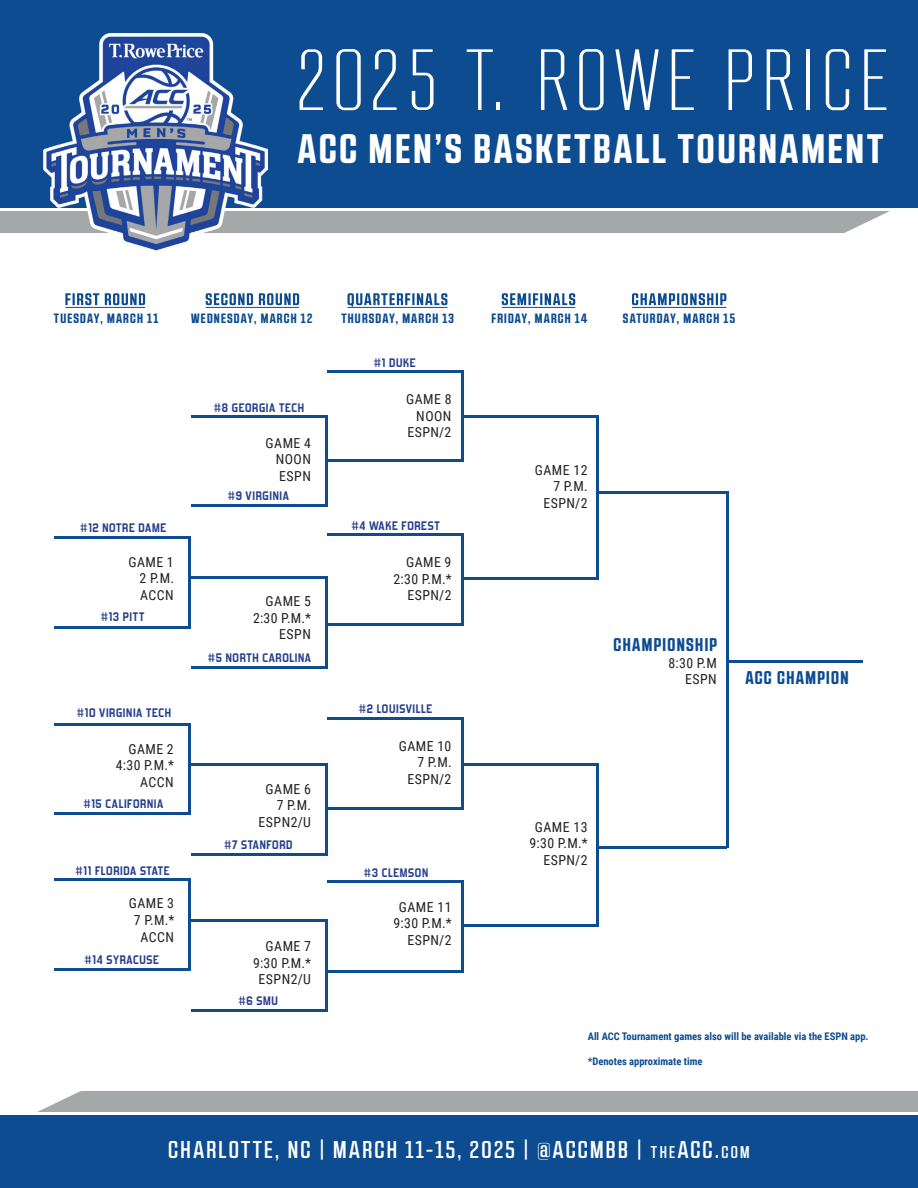
<style>
.page{position:relative;width:918px;height:1188px;background:#fff}
.page>*{position:absolute;margin:0;border:0;box-sizing:border-box;transform-origin:0 0}
.t1{font:300 85.8px "RB No 2";letter-spacing:.075em;color:#fff}
.t2{font:700 41.1px "RB No 2.1 a";letter-spacing:.075em;color:#fff}
.t3{font:500 24.3px "RB No 2.1 a";letter-spacing:.1em;color:#fff}
.t4{font:700 18.45px "RB No 2.1 a";letter-spacing:.075em;color:#0d4c91}
.t5{font:13.8px/16.6px "Roboto Condensed";letter-spacing:.035em;color:#231f20;text-align:right}
.t6{font:700 13.5px "RB No 2.1 a";letter-spacing:.09em;color:#0d4c91}
.t7{font:700 12.3px "Forgotten Futurist Rg";letter-spacing:.05em;color:#253f8e}
.t8{font:700 10.5px "Roboto Condensed";color:#0d4c91}
.s1{font-style:inherit}
.s2{font-size:16.95px}
</style>
<div class="page">
<hr style="left:726px;top:491px;width:2px;height:357px;background:#0d4c91">
<hr style="left:599px;top:491px;width:128px;height:3px;background:#0d4c91">
<hr style="left:597px;top:416px;width:2px;height:163px;background:#0d4c91">
<hr style="left:462px;top:416px;width:137px;height:2px;background:#0d4c91">
<hr style="left:462px;top:577px;width:137px;height:2px;background:#0d4c91">
<hr style="left:597px;top:763px;width:2px;height:164px;background:#0d4c91">
<hr style="left:462px;top:763px;width:137px;height:3px;background:#0d4c91">
<hr style="left:462px;top:925px;width:137px;height:2px;background:#0d4c91">
<hr style="left:728px;top:660px;width:135px;height:3px;background:#0d4c91">
<hr style="left:462px;top:370px;width:2px;height:92px;background:#0d4c91">
<hr style="left:327px;top:370px;width:137px;height:2px;background:#0d4c91">
<hr style="left:327px;top:460px;width:137px;height:2px;background:#0d4c91">
<hr style="left:189px;top:537px;width:2px;height:92px;background:#0d4c91">
<hr style="left:54px;top:537px;width:137px;height:2px;background:#0d4c91">
<hr style="left:54px;top:627px;width:137px;height:2px;background:#0d4c91">
<hr style="left:189px;top:723px;width:2px;height:92px;background:#0d4c91">
<hr style="left:54px;top:723px;width:137px;height:2px;background:#0d4c91">
<hr style="left:54px;top:813px;width:137px;height:2px;background:#0d4c91">
<hr style="left:189px;top:878px;width:2px;height:92px;background:#0d4c91">
<hr style="left:54px;top:878px;width:137px;height:2px;background:#0d4c91">
<hr style="left:54px;top:968px;width:137px;height:2px;background:#0d4c91">
<hr style="left:325px;top:920px;width:2px;height:92px;background:#0d4c91">
<hr style="left:191px;top:920px;width:136px;height:2px;background:#0d4c91">
<hr style="left:191px;top:1009px;width:136px;height:3px;background:#0d4c91">
<hr style="left:325px;top:415px;width:2px;height:92px;background:#0d4c91">
<hr style="left:191px;top:415px;width:136px;height:2px;background:#0d4c91">
<hr style="left:191px;top:505px;width:136px;height:2px;background:#0d4c91">
<hr style="left:325px;top:576px;width:2px;height:92px;background:#0d4c91">
<hr style="left:191px;top:576px;width:136px;height:3px;background:#0d4c91">
<hr style="left:191px;top:666px;width:136px;height:2px;background:#0d4c91">
<hr style="left:325px;top:763px;width:2px;height:92px;background:#0d4c91">
<hr style="left:191px;top:763px;width:136px;height:3px;background:#0d4c91">
<hr style="left:191px;top:853px;width:136px;height:2px;background:#0d4c91">
<hr style="left:462px;top:717px;width:2px;height:92px;background:#0d4c91">
<hr style="left:327px;top:717px;width:137px;height:3px;background:#0d4c91">
<hr style="left:327px;top:807px;width:137px;height:2px;background:#0d4c91">
<hr style="left:462px;top:533px;width:2px;height:92px;background:#0d4c91">
<hr style="left:327px;top:533px;width:137px;height:3px;background:#0d4c91">
<hr style="left:327px;top:623px;width:137px;height:2px;background:#0d4c91">
<hr style="left:462px;top:881px;width:2px;height:92px;background:#0d4c91">
<hr style="left:327px;top:881px;width:137px;height:2px;background:#0d4c91">
<hr style="left:327px;top:970px;width:137px;height:3px;background:#0d4c91">
<hr style="left:599px;top:846px;width:128px;height:2px;background:#0d4c91">
<svg style="left:65px;top:293px;width:80px;height:12px"></svg>
<svg style="left:206px;top:293px;width:93px;height:12px"></svg>
<svg style="left:347px;top:293px;width:100px;height:14px"></svg>
<svg style="left:502px;top:293px;width:73px;height:12px"></svg>
<svg style="left:632px;top:293px;width:94px;height:12px"></svg>
<hr style="left:65px;top:307px;width:80px;height:1px;background:#1c449c">
<hr style="left:206px;top:307px;width:93px;height:1px;background:#1c449c">
<hr style="left:347px;top:307px;width:100px;height:1px;background:#1c449c">
<hr style="left:502px;top:307px;width:73px;height:1px;background:#1c449c">
<hr style="left:632px;top:307px;width:94px;height:1px;background:#1c449c">
<div style="left:0;top:0;width:918px;height:210px;background:#0d4c91"></div>
<div style="left:0;top:211px;width:890px;height:22px;background:#a5a8a9"></div>
<hr style="left:0;top:208px;width:918px;height:3px;background:#fff">
<img style="left:44px;top:33px;width:223px;height:218px">
<div style="left:0;top:1114px;width:918px;height:74px;background:#0d4c91"></div>
<div style="left:37px;top:1091px;width:881px;height:21px;background:#a5a8a9"></div>
<h1 class="t1" style="left:296px;top:34px;width:593px">2025 T. ROWE PRICE</h1>
<h2 class="t2" style="left:298px;top:125px;width:587px">ACC MEN’S BASKETBALL TOURNAMENT</h2>
<p class="t6" style="left:54px;top:311px;width:106px">TUESDAY, MARCH 11</p>
<p class="t6" style="left:191px;top:311px;width:123px">WEDNESDAY, MARCH 12</p>
<p class="t6" style="left:341px;top:311px;width:114px">THURSDAY, MARCH 13</p>
<p class="t6" style="left:491px;top:311px;width:97px">FRIDAY, MARCH 14</p>
<p class="t6" style="left:623px;top:311px;width:113px">SATURDAY, MARCH 15</p>
<p class="t7" style="left:80px;top:520px;width:87px">#12 NOTRE DAME</p>
<p class="t5" style="left:140px;top:553px;width:36px;text-align:justify;text-indent:-11px">GAME 1<br>2 P.M.<br>ACCN</p>
<p class="t7" style="left:101px;top:609px;width:45px">#13 PITT</p>
<p class="t7" style="left:77px;top:706px;width:96px">#10 VIRGINIA TECH</p>
<p class="t5" style="left:116px;top:740px;width:60px">GAME 2<br>4:30 P.M.*<br>ACCN</p>
<p class="t7" style="left:83px;top:796px;width:81px">#15 CALIFORNIA</p>
<p class="t7" style="left:75px;top:863px;width:96px">#11 FLORIDA STATE</p>
<p class="t5" style="left:129px;top:895px;width:47px">GAME 3<br>7 P.M.*<br>ACCN</p>
<p class="t7" style="left:85px;top:952px;width:76px">#14 SYRACUSE</p>
<p class="t7" style="left:214px;top:400px;width:92px">#8 GEORGIA TECH</p>
<p class="t5" style="left:276px;top:434px;width:37px;text-align:justify;text-indent:-10px">GAME 4<br>NOON ESPN</p>
<p class="t7" style="left:228px;top:489px;width:63px">#9 VIRGINIA</p>
<p class="t5" style="left:253px;top:592px;width:60px">GAME 5<br>2:30 P.M.*<br>ESPN</p>
<p class="t7" style="left:208px;top:650px;width:105px">#5 NORTH CAROLINA</p>
<p class="t5" style="left:259px;top:780px;width:54px">GAME 6<br>7 P.M.<br>ESPN2/U</p>
<p class="t7" style="left:224px;top:837px;width:70px">#7 STANFORD</p>
<p class="t5" style="left:253px;top:938px;width:60px">GAME 7<br>9:30 P.M.*<br>ESPN2/U</p>
<p class="t7" style="left:239px;top:993px;width:41px">#6 SMU</p>
<p class="t7" style="left:374px;top:355px;width:43px">#1 DUKE</p>
<p class="t5" style="left:406px;top:390px;width:47px">GAME 8<br>NOON<br>ESPN/2</p>
<p class="t7" style="left:351px;top:518px;width:90px">#4 WAKE FOREST</p>
<p class="t5" style="left:394px;top:554px;width:60px">GAME 9<br>2:30 P.M.*<br>ESPN/2</p>
<p class="t7" style="left:359px;top:701px;width:75px">#2 LOUISVILLE</p>
<p class="t5" style="left:399px;top:737px;width:54px">GAME 10<br>7 P.M.<br>ESPN/2</p>
<p class="t7" style="left:364px;top:866px;width:66px">#3 CLEMSON</p>
<p class="t5" style="left:394px;top:898px;width:60px">GAME 11<br>9:30 P.M.*<br>ESPN/2</p>
<p class="t5" style="left:535px;top:461px;width:54px">GAME 12<br>7 P.M.<br>ESPN/2</p>
<h3 class="t4" style="left:613px;top:634px;width:105px">CHAMPIONSHIP</h3>
<p class="t5" style="left:669px;top:654px;width:50px">8:30 P.M<br>ESPN</p>
<h3 class="t4" style="left:745px;top:667px;width:105px">ACC CHAMPION</h3>
<p class="t5" style="left:530px;top:818px;width:60px">GAME 13<br>9:30 P.M.*<br>ESPN/2</p>
<p class="t8" style="left:588px;top:1029px;width:282px">All ACC Tournament games also will be available via the ESPN app.</p>
<p class="t8" style="left:588px;top:1054px;width:116px">*Denotes approximate time</p>
<h3 class="t3" style="left:168px;top:1135px;width:564px">CHARLOTTE, NC | <span class="s1">MARCH</span> 11-15, 2025 | @ACCMBB | <span class="s2">THE</span>ACC.<span class="s2">COM</span></h3>
</div>
